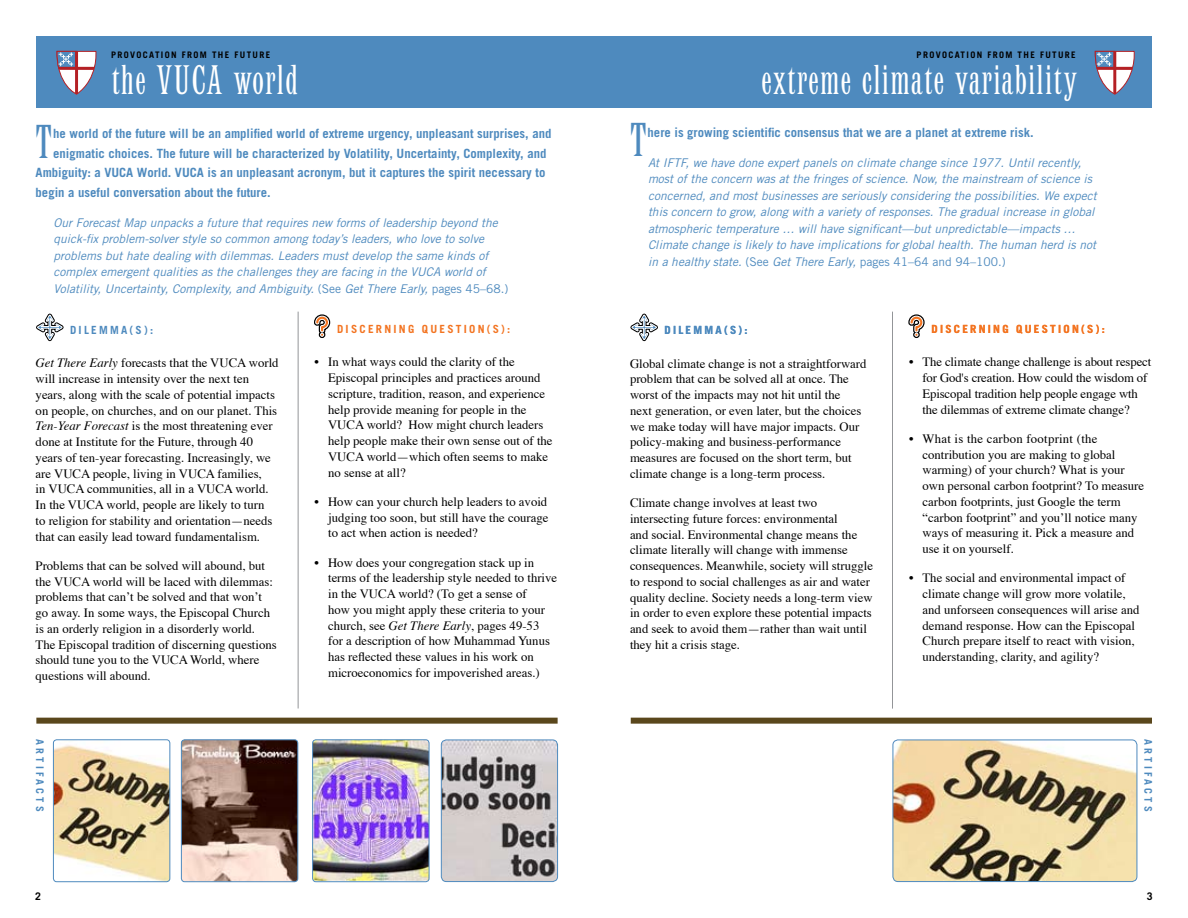
<style>
.page{position:relative;width:1188px;height:918px;background:#fff}
.page>*{position:absolute;margin:0;border:0;box-sizing:border-box;transform-origin:0 0}
.t1{font:condensed 48.6px "Latin MT Std";color:#4e8abe}
.t2{font:condensed 42px "Latin MT Std";letter-spacing:.025em;color:#fff}
.t3{font:12.75px/15.8px "Times";color:#000}
.t4{font:700 12.75px "Trade Gothic";color:#4e8abe}
.t5{font:italic 12px/16.5px "Trade Gothic";color:#4e8abe}
.t6{font:700 11.25px "Trade Gothic";letter-spacing:.2em;color:#f37421}
.t7{font:700 11.25px "Trade Gothic";letter-spacing:.2em;color:#4e8abe}
.t8{font:700 10.5px "Trade Gothic";letter-spacing:.3em;color:#4e8abe}
.t9{font:700 10.5px "Trade Gothic";color:#000}
.t10{font:700 9px "Trade Gothic";letter-spacing:.15em;color:#000}
.s1{font-style:normal}
.s2{font-style:italic}
</style>
<div class="page">
<div style="left:36px;top:36px;width:558px;height:72px;background:#4e8abe"></div>
<div style="left:36px;top:718px;width:522px;height:6px;background:#5a471c"></div>
<hr style="left:298px;top:312px;width:1px;height:396px;background:#939598">
<svg style="left:314px;top:314px;width:17px;height:24px"></svg>
<svg style="left:36px;top:313px;width:28px;height:29px"></svg>
<svg style="left:56px;top:51px;width:41px;height:44px"></svg>
<div style="left:594px;top:36px;width:558px;height:72px;background:#4e8abe"></div>
<div style="left:631px;top:718px;width:521px;height:6px;background:#5a471c"></div>
<hr style="left:892px;top:312px;width:1px;height:397px;background:#939598">
<svg style="left:908px;top:314px;width:17px;height:24px"></svg>
<svg style="left:630px;top:313px;width:28px;height:29px"></svg>
<svg style="left:1095px;top:51px;width:40px;height:44px"></svg>
<img style="left:441px;top:740px;width:117px;height:142px">
<div style="left:441px;top:740px;width:117px;height:142px;border:1px solid #4e8abe;border-radius:5px"></div>
<img style="left:53px;top:740px;width:117px;height:142px">
<div style="left:53px;top:740px;width:117px;height:142px;border:1px solid #4e8abe;border-radius:3px"></div>
<img style="left:181px;top:740px;width:117px;height:142px">
<div style="left:181px;top:740px;width:117px;height:142px;border:1px solid #4e8abe;border-radius:3px"></div>
<img style="left:313px;top:740px;width:116px;height:141px">
<div style="left:312px;top:740px;width:117px;height:142px;border:1px solid #4e8abe;border-radius:3px"></div>
<img style="left:893px;top:740px;width:244px;height:142px">
<div style="left:892px;top:740px;width:245px;height:142px;border:1px solid #4e8abe;border-radius:5px"></div>
<p class="t10" style="left:111px;top:49px;width:14px">PROVOCA</p>
<p class="t10" style="left:155px;top:49px;width:12px">TION</p>
<p class="t10" style="left:182px;top:49px;width:84px">FROM THE FUTURE</p>
<p class="t10" style="left:917px;top:49px;width:14px">PROVOCA</p>
<p class="t10" style="left:961px;top:49px;width:12px">TION</p>
<p class="t10" style="left:987px;top:49px;width:84px">FROM THE FUTURE</p>
<h2 class="t2" style="left:111px;top:57px;width:188px">the VUCA world</h2>
<h2 class="t2" style="left:761px;top:57px;width:317px">extreme climate variability</h2>
<h1 class="t1" style="left:630px;top:114px;width:18px">T</h1>
<p class="t4" style="left:648px;top:124px;width:388px">here is growing scientific consensus that we are a planet at extreme risk.</p>
<p class="t5" style="left:648px;top:154px;width:450px">At IFTF, we have done expert panels on climate change since 1977. Until recently, most of the concern was at the fringes of science. Now, the mainstream of science is concerned, and most businesses are seriously considering the possibilities. We expect this concern to grow, along with a variety of responses. The gradual increase in global atmospheric temperature … will have significant—but unpredictable—impacts … Climate change is likely to have implications for global health. The human herd is not in a healthy state. <span class="s1">(See</span> Get There Early, <span class="s1">pages 41–64 and 94–100.)</span></p>
<h1 class="t1" style="left:36px;top:115px;width:18px">T</h1>
<p class="t4" style="left:53px;top:126px;width:500px">he world of the future will be an amplified world of extreme urgency, unpleasant surprises, and</p>
<p class="t4" style="left:53px;top:145px;width:495px">enigmatic choices. The future will be characterized by Volatility, Uncertainty, Complexity, and</p>
<p class="t4" style="left:36px;top:165px;width:511px">Ambiguity: a VUCA World. VUCA is an unpleasant acronym, but it captures the spirit necessary to</p>
<p class="t4" style="left:36px;top:184px;width:237px">begin a useful conversation about the future.</p>
<p class="t5" style="left:54px;top:214px;width:456px">Our Forecast Map unpacks a future that requires new forms of leadership beyond the quick-fix problem-solver style so common among today’s leaders, who love to solve problems but hate dealing with dilemmas. Leaders must develop the same kinds of complex emergent qualities as the challenges they are facing in the VUCA world of Volatility, Uncertainty, Complexity, and Ambiguity. <span class="s1">(See</span> Get There Early, <span class="s1">pages 45–68.)</span></p>
<p class="t7" style="left:70px;top:323px;width:85px">DI LE MMA(s):</p>
<p class="t3" style="left:36px;top:354px;width:245px"><span class="s2">Get There Early</span> forecasts that the VUCA world will increase in intensity over the next ten years, along with the scale of potential impacts on people, on churches, and on our planet. This <span class="s2">Ten-Year Forecast</span> is the most threatening ever done at Institute for the Future, through 40 years of ten-year forecasting. Increasingly, we are VUCA people, living in VUCA families,<br>in VUCA communities, all in a VUCA world.<br>In the VUCA world, people are likely to turn<br>to religion for stability and orientation—needs that can easily lead toward fundamentalism.</p>
<p class="t3" style="left:36px;top:557px;width:243px">Problems that can be solved will abound, but the VUCA world will be laced with dilemmas: problems that can’t be solved and that won’t go away. In some ways, the Episcopal Church is an orderly religion in a disorderly world.<br>The Episcopal tradition of discerning questions should tune you to the VUCA World, where questions will abound.</p>
<p class="t6" style="left:337px;top:322px;width:175px">discerning quest ion(s):</p>
<p class="t3" style="left:328px;top:353px;width:226px;text-indent:-14px">• In what ways could the clarity of the Episcopal principles and practices around scripture, tradition, reason, and experience help provide meaning for people in the VUCA world? How might church leaders help people make their own sense out of the VUCA world—which often seems to make no sense at all?</p>
<p class="t3" style="left:328px;top:493px;width:222px;text-align:justify;text-indent:-14px">• How can your church help leaders to avoid judging too soon, but still have the courage to act when action is needed?</p>
<p class="t3" style="left:328px;top:553px;width:231px;text-indent:-14px">• How does your congregation stack up in terms of the leadership style needed to thrive in the VUCA world? (To get a sense of<br>how you might apply these criteria to your church, see <span class="s2">Get There Early</span>, pages 49-53 for a description of how Muhammad Yunus has reflected these values in his work on microeconomics for impoverished areas.)</p>
<p class="t7" style="left:664px;top:323px;width:85px">DI LE MMA(s):</p>
<p class="t3" style="left:630px;top:354px;width:238px">Global climate change is not a straightforward problem that can be solved all at once. The worst of the impacts may not hit until the<br>next generation, or even later, but the choices we make today will have major impacts. Our policy-making and business-performance measures are focused on the short term, but climate change is a long-term process.</p>
<p class="t3" style="left:630px;top:494px;width:245px">Climate change involves at least two intersecting future forces: environmental<br>and social. Environmental change means the climate literally will change with immense consequences. Meanwhile, society will struggle to respond to social challenges as air and water quality decline. Society needs a long-term view in order to even explore these potential impacts and seek to avoid them—rather than wait until they hit a crisis stage.</p>
<p class="t6" style="left:932px;top:322px;width:175px">discerning quest ion(s):</p>
<p class="t3" style="left:923px;top:353px;width:230px;text-indent:-14px">• The climate change challenge is about respect for God's creation. How could the wisdom of Episcopal tradition help people engage wth the dilemmas of extreme climate change?</p>
<p class="t3" style="left:923px;top:430px;width:223px;text-indent:-14px">• What is the carbon footprint (the contribution you are making to global warming) of your church? What is your own personal carbon footprint? To measure carbon footprints, just Google the term “carbon footprint” and you’ll notice many ways of measuring it. Pick a measure and use it on yourself.</p>
<p class="t3" style="left:923px;top:569px;width:219px;text-indent:-14px">• The social and environmental impact of climate change will grow more volatile, and unforseen consequences will arise and demand response. How can the Episcopal Church prepare itself to react with vision, understanding, clarity, and agility?</p>
<p class="t8" style="left:46px;top:739px;width:74px;rotate:90deg">Art if act s</p>
<p class="t8" style="left:1155px;top:739px;width:74px;rotate:90deg">Art if act s</p>
<p class="t9" style="left:35px;top:890px;width:7px">2</p>
<p class="t9" style="left:1147px;top:890px;width:7px">3</p>
</div>
